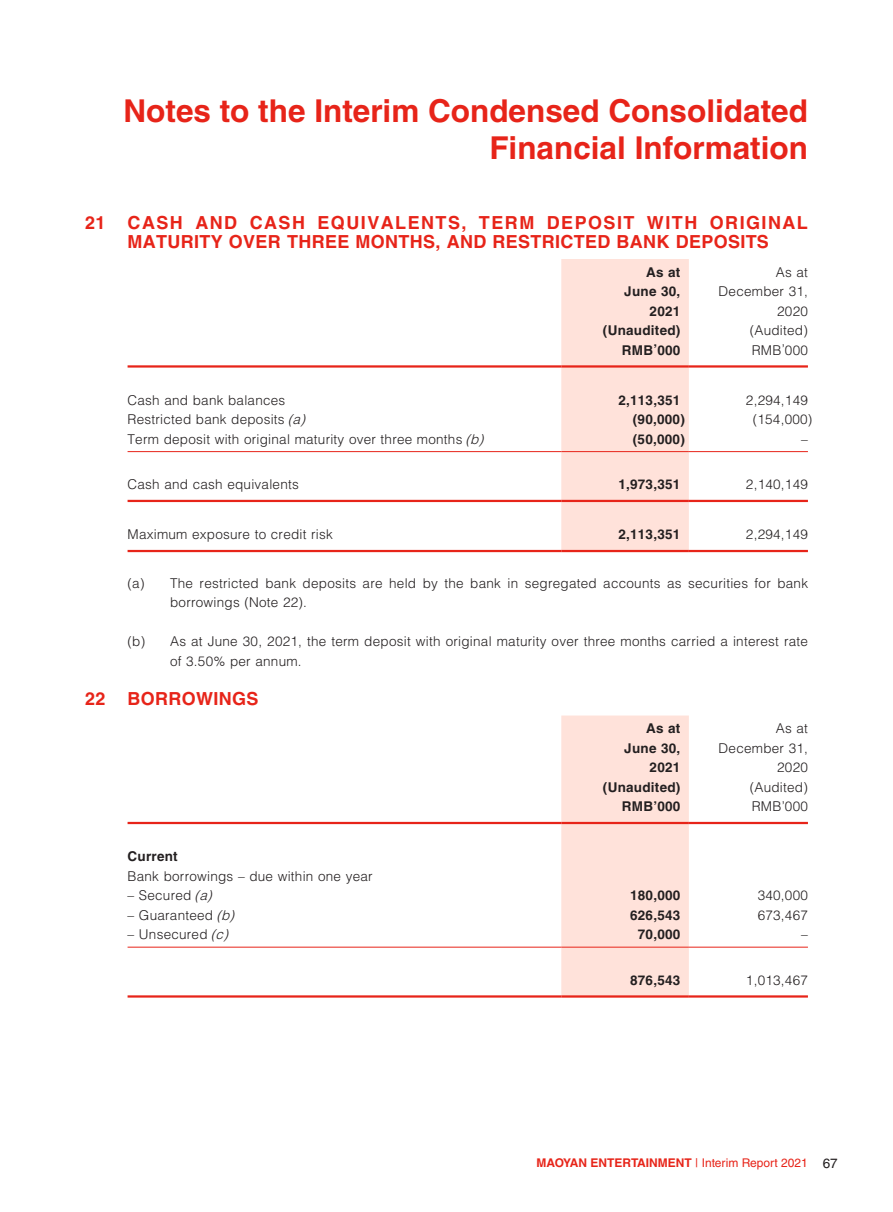
<style>
.page{position:relative;width:893px;height:1212px;background:#fff}
.page>*{position:absolute;margin:0;border:0;box-sizing:border-box;transform-origin:0 0}
.t1{font:700 31.5px/37.8px "Helvetica LT Std";color:#e72419;text-align:right}
.t2{font:700 18px/19.5px "Helvetica LT Std";letter-spacing:.02em;color:#e72419;text-align:center}
.t3{font:300 13.5px/19.5px "Helvetica LT Std";letter-spacing:.02em;color:#231f20;text-align:right}
.t4{font:700 13.5px/19.5px "Helvetica LT Std";letter-spacing:.02em;color:#231f20;text-align:right}
.t5{font:700 12px "Helvetica LT Std";color:#e72419}
.s1{font-style:italic}
.s2{font-weight:400}
.s3{font-weight:400;font-size:13.5px;color:#231f20}
</style>
<div class="page">
<div style="left:561px;top:259px;width:128px;height:291px;background:#ffe2da"></div>
<hr style="left:128px;top:365px;width:433px;height:3px;background:#e72419">
<hr style="left:561px;top:365px;width:128px;height:3px;background:#e72419">
<hr style="left:689px;top:365px;width:119px;height:3px;background:#e72419">
<hr style="left:128px;top:451px;width:433px;height:1px;background:#e72419">
<hr style="left:561px;top:451px;width:128px;height:1px;background:#e72419">
<hr style="left:689px;top:451px;width:119px;height:1px;background:#e72419">
<hr style="left:128px;top:500px;width:433px;height:2px;background:#e72419">
<hr style="left:561px;top:500px;width:128px;height:2px;background:#e72419">
<hr style="left:689px;top:500px;width:119px;height:2px;background:#e72419">
<hr style="left:128px;top:550px;width:433px;height:2px;background:#e72419">
<hr style="left:561px;top:550px;width:128px;height:2px;background:#e72419">
<hr style="left:689px;top:550px;width:119px;height:2px;background:#e72419">
<svg style="left:561px;top:715px;width:128px;height:280px;background:#fee2da"></svg>
<hr style="left:128px;top:822px;width:433px;height:2px;background:#e72419">
<hr style="left:561px;top:822px;width:128px;height:2px;background:#e72419">
<hr style="left:689px;top:822px;width:119px;height:2px;background:#e72419">
<hr style="left:128px;top:947px;width:433px;height:1px;background:#e72419">
<hr style="left:561px;top:947px;width:128px;height:1px;background:#e72419">
<hr style="left:689px;top:947px;width:119px;height:1px;background:#e72419">
<hr style="left:128px;top:995px;width:433px;height:2px;background:#e72419">
<hr style="left:561px;top:995px;width:128px;height:2px;background:#e72419">
<hr style="left:689px;top:995px;width:119px;height:2px;background:#e72419">
<h1 class="t1" style="left:124px;top:91px;width:686px">Notes to the Interim Condensed Consolidated<br>Financial Information</h1>
<h2 class="t2" style="left:85px;top:212px;width:724px">21 CASH AND CASH EQUIVALENTS, TERM DEPOSIT WITH ORIGINAL<br>MATURITY OVER THREE MONTHS, AND RESTRICTED BANK DEPOSITS</h2>
<p class="t4" style="left:624px;top:262px;width:58px">As at<br>June 30,</p>
<p class="t3" style="left:719px;top:262px;width:91px">As at<br>December 31,</p>
<p class="t4" style="left:650px;top:301px;width:32px">2021</p>
<p class="t3" style="left:777px;top:301px;width:32px">2020</p>
<p class="t4" style="left:603px;top:321px;width:79px">(Unaudited)</p>
<p class="t3" style="left:750px;top:321px;width:60px">(Audited)</p>
<p class="t4" style="left:622px;top:340px;width:60px">RMB’000</p>
<p class="t3" style="left:752px;top:340px;width:58px">RMB’000</p>
<p class="t3" style="left:128px;top:390px;width:159px">Cash and bank balances</p>
<p class="t4" style="left:618px;top:390px;width:63px">2,113,351</p>
<p class="t3" style="left:746px;top:390px;width:63px">2,294,149</p>
<p class="t3" style="left:128px;top:410px;width:183px">Restricted bank deposits <span class="s1">(a)</span></p>
<p class="t4" style="left:633px;top:410px;width:53px">(90,000)</p>
<p class="t3" style="left:753px;top:410px;width:61px">(154,000)</p>
<p class="t3" style="left:128px;top:429px;width:362px">Term deposit with original maturity over three months <span class="s1">(b)</span></p>
<p class="t4" style="left:633px;top:429px;width:53px">(50,000)</p>
<p class="t3" style="left:801px;top:429px;width:8px">–</p>
<p class="t3" style="left:128px;top:475px;width:173px">Cash and cash equivalents</p>
<p class="t4" style="left:618px;top:475px;width:63px">1,973,351</p>
<p class="t3" style="left:746px;top:475px;width:63px">2,140,149</p>
<p class="t3" style="left:128px;top:525px;width:207px">Maximum exposure to credit risk</p>
<p class="t4" style="left:618px;top:525px;width:63px">2,113,351</p>
<p class="t3" style="left:746px;top:525px;width:63px">2,294,149</p>
<p class="t3" style="left:170px;top:573px;width:639px;text-align:left;text-indent:-43px">(a) The restricted bank deposits are held by the bank in segregated accounts as securities for bank borrowings (Note 22).</p>
<p class="t3" style="left:170px;top:631px;width:639px;text-align:left;text-indent:-43px">(b) As at June 30, 2021, the term deposit with original maturity over three months carried a interest rate of 3.50% per annum.</p>
<h2 class="t2" style="left:85px;top:688px;width:175px">22 BORROWINGS</h2>
<p class="t4" style="left:624px;top:719px;width:58px">As at<br>June 30,</p>
<p class="t3" style="left:719px;top:719px;width:91px">As at<br>December 31,</p>
<p class="t4" style="left:650px;top:757px;width:32px">2021</p>
<p class="t3" style="left:777px;top:758px;width:32px">2020</p>
<p class="t4" style="left:603px;top:777px;width:79px">(Unaudited)</p>
<p class="t3" style="left:750px;top:777px;width:60px">(Audited)</p>
<p class="t4" style="left:622px;top:796px;width:60px">RMB’000</p>
<p class="t3" style="left:752px;top:797px;width:58px">RMB’000</p>
<p class="t4" style="left:128px;top:847px;width:52px">Current</p>
<p class="t3" style="left:128px;top:866px;width:247px">Bank borrowings – due within one year</p>
<p class="t3" style="left:128px;top:886px;width:90px">– Secured <span class="s1">(a)</span></p>
<p class="t4" style="left:630px;top:886px;width:52px">180,000</p>
<p class="t3" style="left:758px;top:886px;width:52px">340,000</p>
<p class="t3" style="left:128px;top:905px;width:112px">– Guaranteed <span class="s1">(b)</span></p>
<p class="t4" style="left:630px;top:905px;width:52px">626,543</p>
<p class="t3" style="left:758px;top:905px;width:52px">673,467</p>
<p class="t3" style="left:128px;top:925px;width:106px">– Unsecured <span class="s1">(c)</span></p>
<p class="t4" style="left:638px;top:925px;width:44px">70,000</p>
<p class="t3" style="left:801px;top:925px;width:8px">–</p>
<p class="t4" style="left:630px;top:970px;width:52px">876,543</p>
<p class="t3" style="left:746px;top:970px;width:63px">1,013,467</p>
<p class="t5" style="left:536px;top:1155px;width:303px">MAOYAN ENTERTAINMENT <span class="s2">| Interim Report 2021</span> <span class="s3">67</span></p>
</div>
